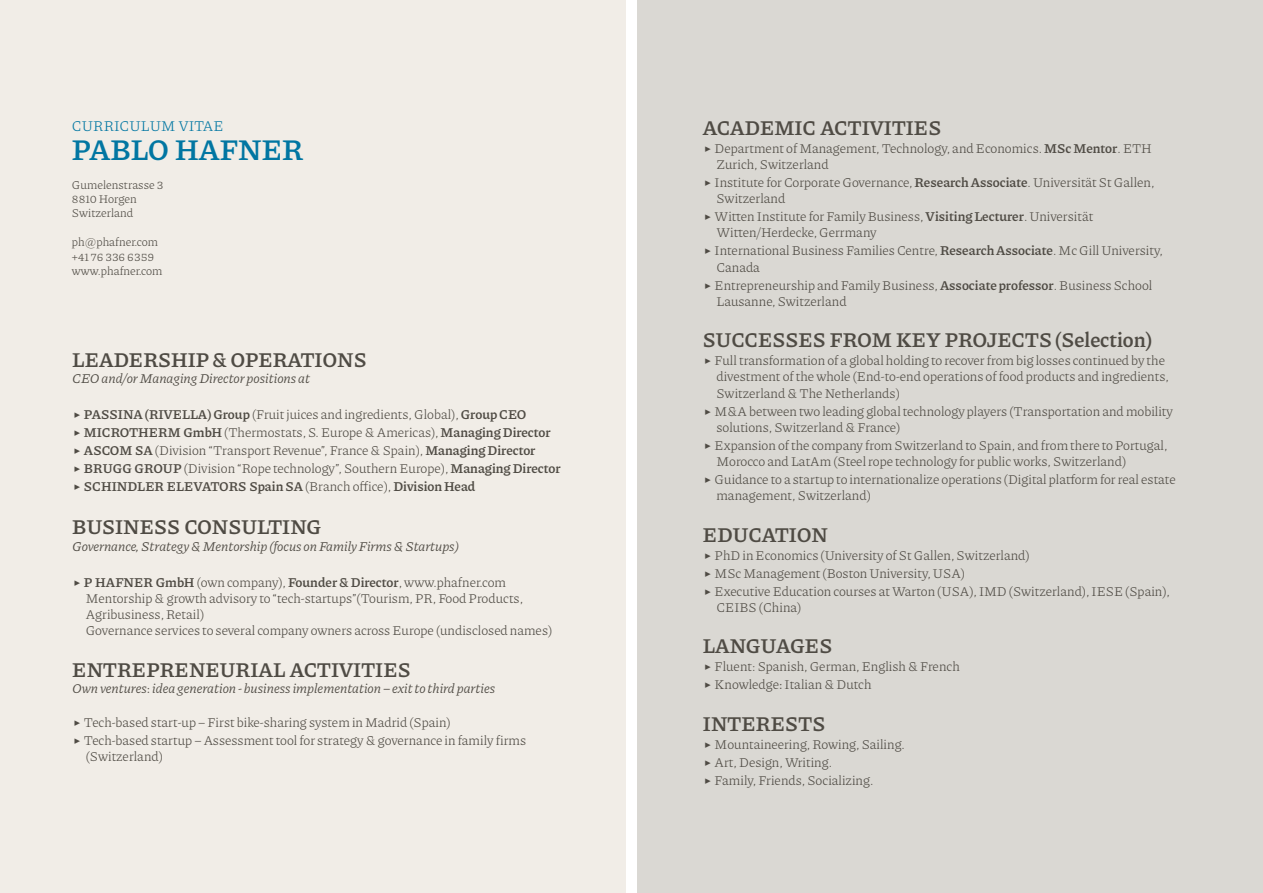
<style>
.page{position:relative;width:1263px;height:893px;background:#fff}
.page>*{position:absolute;margin:0;border:0;box-sizing:border-box;transform-origin:0 0}
.t1{font:600 30px "Piazzolla";color:#0176a2}
.t2{font:600 21px "Piazzolla";color:#4f4b44}
.t3{font:300 15px "Piazzolla";color:#0176a2}
.t4{font:300 13.5px/16.2px "Piazzolla";color:#4f4b44}
.t5{font:italic 13.5px "Piazzolla";color:#4f4b44}
.t6{font:300 12px/14.4px "Piazzolla";color:#4f4b44}
.s1{font-size:15px}
.s2{font-weight:600}
.s3{font-style:normal}
.s4{font-weight:400}
</style>
<div class="page">
<div style="left:0;top:0;width:625px;height:893px;background:#f1ede7"></div>
<div style="left:638px;top:0;width:625px;height:893px;background:#dad8d3"></div>
<p class="t3" style="left:72px;top:117px;width:153px">CURRICULUM VITAE</p>
<h1 class="t1" style="left:72px;top:130px;width:233px">PABLO HAFNER</h1>
<p class="t6" style="left:72px;top:177px;width:93px">Gumelenstrasse 3<br>8810 Horgen<br>Switzerland</p>
<p class="t6" style="left:72px;top:234px;width:92px">ph@phafner.com +41 76 336 6359 www.phafner.com</p>
<h2 class="t2" style="left:72px;top:346px;width:296px">LEADERSHIP &amp; OPERATIONS</h2>
<p class="t5" style="left:72px;top:370px;width:239px">CEO and/or Managing Director positions at</p>
<p class="t4" style="left:72px;top:405px;width:490px;line-height:18px"><span class="s1">▶</span> <span class="s2">PASSINA (RIVELLA) Group</span> (Fruit juices and ingredients, Global), <span class="s2">Group CEO<br></span><span class="s1">▶</span> <span class="s2">MICROTHERM GmbH</span> (Thermostats, S. Europe &amp; Americas), <span class="s2">Managing Director </span><span class="s1">▶</span> <span class="s2">ASCOM SA</span> (Division “Transport Revenue”, France &amp; Spain), <span class="s2">Managing Director<br></span><span class="s1">▶</span> <span class="s2">BRUGG GROUP</span> (Division “Rope technology”, Southern Europe), <span class="s2">Managing Director </span><span class="s1">▶</span> <span class="s2">SCHINDLER ELEVATORS Spain SA</span> (Branch office), <span class="s2">Division Head</span></p>
<h2 class="t2" style="left:72px;top:513px;width:251px">BUSINESS CONSULTING</h2>
<p class="t5" style="left:72px;top:537px;width:389px">Governance, Strategy &amp; Mentorship (focus on Family Firms &amp; Startups)</p>
<p class="t4" style="left:86px;top:573px;width:468px;text-indent:-13px"><span class="s1">▶</span> <span class="s2">P HAFNER GmbH</span> (own company), <span class="s2">Founder &amp; Director</span>, www.phafner.com Mentorship &amp; growth advisory to “tech-startups”(Tourism, PR, Food Products, Agribusiness, Retail)<br>Governance services to several company owners across Europe (undisclosed names)</p>
<h2 class="t2" style="left:72px;top:655px;width:340px">ENTREPRENEURIAL ACTIVITIES</h2>
<p class="t5" style="left:72px;top:680px;width:424px">Own ventures<span class="s3">:</span> idea generation - business implementation – exit to third parties</p>
<p class="t4" style="left:72px;top:713px;width:455px;line-height:18px"><span class="s1">▶</span> Tech-based start-up – First bike-sharing system in Madrid (Spain)<br><span class="s1">▶</span> Tech-based startup – Assessment tool for strategy &amp; governance in family firms</p>
<p class="t4" style="left:86px;top:748px;width:79px">(Switzerland)</p>
<h2 class="t2" style="left:703px;top:114px;width:240px">ACADEMIC ACTIVITIES</h2>
<p class="t4" style="left:716px;top:140px;width:437px;text-indent:-13px"><span class="s1">▶</span> Department of Management, Technology, and Economics. <span class="s2">MSc Mentor</span>. ETH<br>Zurich, Switzerland</p>
<p class="t4" style="left:716px;top:174px;width:440px;text-indent:-13px"><span class="s1">▶</span> Institute for Corporate Governance, <span class="s2">Research Associate</span>. Universität St Gallen,<br>Switzerland</p>
<p class="t4" style="left:716px;top:208px;width:378px;text-indent:-13px"><span class="s1">▶</span> Witten Institute for Family Business, <span class="s2">Visiting Lecturer</span>. Universität<br>Witten/Herdecke, Gerrmany</p>
<p class="t4" style="left:716px;top:242px;width:448px;text-indent:-13px"><span class="s1">▶</span> International Business Families Centre, <span class="s2">Research Associate</span>. Mc Gill University,<br>Canada</p>
<p class="t4" style="left:716px;top:276px;width:437px;text-indent:-13px"><span class="s1">▶</span> Entrepreneurship and Family Business, <span class="s2">Associate professor</span>. Business School<br>Lausanne, Switzerland</p>
<h2 class="t2" style="left:703px;top:326px;width:451px">SUCCESSES FROM KEY PROJECTS (Selection)</h2>
<p class="t4" style="left:716px;top:352px;width:454px;text-indent:-13px"><span class="s1">▶</span> Full transformation of a global holding to recover from big losses continued by the divestment of the whole (End-to-end operations of food products and ingredients,<br>Switzerland &amp; The Netherlands)</p>
<p class="t4" style="left:716px;top:402px;width:458px;text-indent:-13px"><span class="s1">▶</span> M&amp;A between two leading global technology players (Transportation and mobility solutions, Switzerland &amp; France)</p>
<p class="t4" style="left:716px;top:437px;width:452px;text-indent:-13px"><span class="s1">▶</span> Expansion of the company from Switzerland to Spain, and from there to Portugal,<br>Morocco and LatAm (Steel rope technology for public works, Switzerland)</p>
<p class="t4" style="left:716px;top:471px;width:461px;text-indent:-13px"><span class="s1">▶</span> Guidance to a startup to internationalize operations (Digital platform for real estate management, Switzerland)</p>
<h2 class="t2" style="left:703px;top:520px;width:127px">EDUCATION</h2>
<p class="t4" style="left:703px;top:545px;width:468px;line-height:18px"><span class="s1">▶</span> PhD in Economics (University of St Gallen, Switzerland)<br><span class="s1">▶</span> MSc Management (Boston University, USA)<br><span class="s1">▶</span> Executive Education courses at Warton (USA), IMD (Switzerland), IESE (Spain),</p>
<p class="t4" style="left:716px;top:599px;width:86px">CEIBS (China)</p>
<h2 class="t2" style="left:703px;top:632px;width:131px">LANGUAGES</h2>
<p class="t4" style="left:703px;top:657px;width:258px;line-height:18px"><span class="s1">▶</span> Fluent: Spanish, German, English &amp; French <span class="s1">▶</span> Knowledge<span class="s4">:</span> Italian &amp; Dutch</p>
<h2 class="t2" style="left:703px;top:709px;width:124px">INTERESTS</h2>
<p class="t4" style="left:703px;top:734px;width:204px;line-height:18px"><span class="s1">▶</span> Mountaineering, Rowing, Sailing. <span class="s1">▶</span> Art, Design, Writing.<br><span class="s1">▶</span> Family, Friends, Socializing.</p>
</div>
